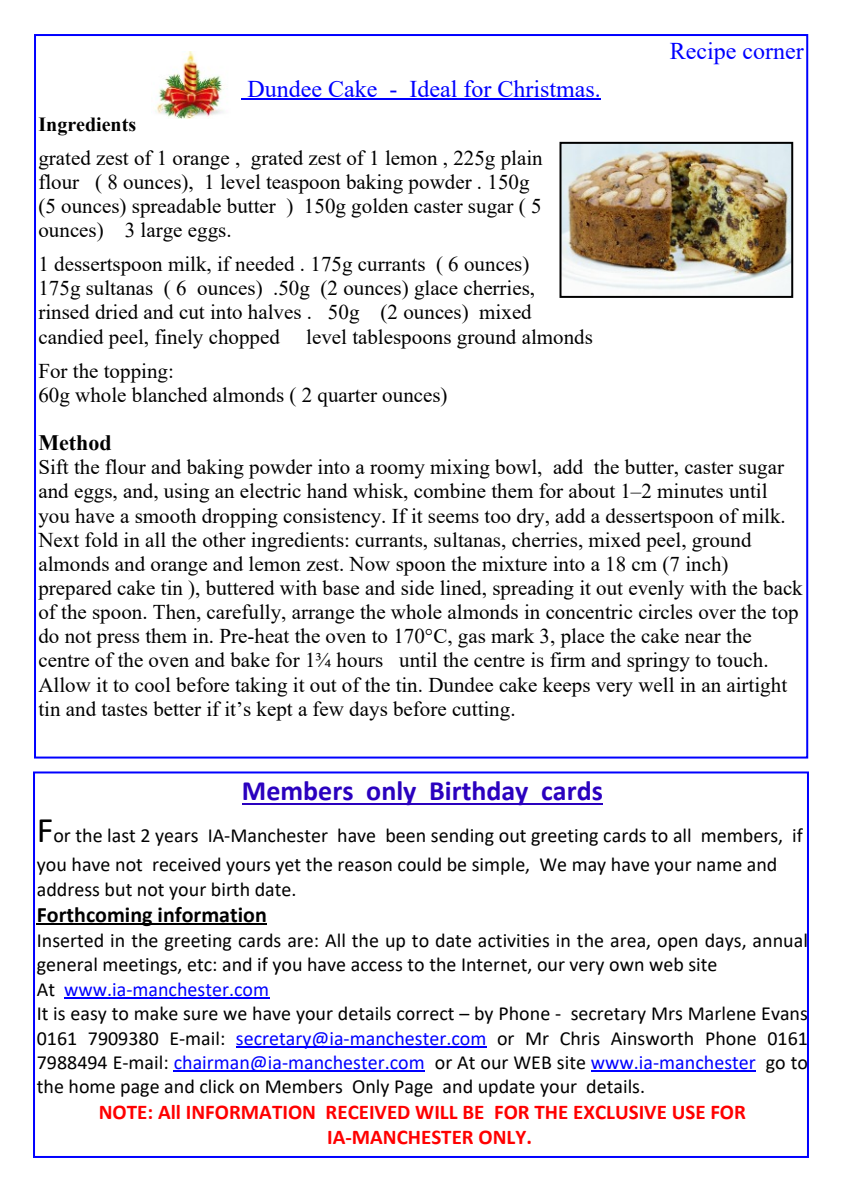
<style>
.page{position:relative;width:842px;height:1191px;background:#fff}
.page>*{position:absolute;margin:0;border:0;box-sizing:border-box;transform-origin:0 0}
.t1{font:700 28px "Calibri";color:#2a01bf}
.t2{font:24px "Times New Roman";color:#00f}
.t3{font:700 22px "Calibri";color:#000}
.t4{font:700 22px "Times New Roman";color:#000}
.t5{font:21px/24.2px "Times New Roman";color:#000}
.t6{font:700 21px/25.6px "Calibri";color:#f00}
.t7{font:20px/24.4px "Calibri";color:#000}
.t8{font:700 20px "Times New Roman";color:#000}
.s1{font-size:36px}
.s2{color:#00f}
</style>
<div class="page">
<hr style="left:241px;top:99px;width:360px;height:1px;background:#00f">
<img style="left:562px;top:145px;width:228px;height:150px">
<div style="left:559px;top:142px;width:234px;height:156px;border:2px solid #000"></div>
<div style="left:33px;top:771px;width:776px;height:387px;border:2px solid #00f"></div>
<hr style="left:242px;top:802px;width:361px;height:2px;background:#2a01bf">
<hr style="left:37px;top:923px;width:230px;height:2px;background:#000">
<hr style="left:64px;top:997px;width:205px;height:1px;background:#00f">
<hr style="left:236px;top:1046px;width:250px;height:1px;background:#00f">
<hr style="left:174px;top:1070px;width:251px;height:2px;background:#00f">
<hr style="left:591px;top:1070px;width:165px;height:2px;background:#00f">
<img style="left:155px;top:51px;width:69px;height:67px">
<p class="t2" style="left:247px;top:80px;width:355px">Dundee Cake - Ideal for Christmas.</p>
<p class="t2" style="left:670px;top:42px;width:135px">Recipe corner</p>
<p class="t8" style="left:38px;top:117px;width:99px">Ingredients</p>
<p class="t5" style="left:38px;top:147px;width:506px">grated zest of 1 orange , grated zest of 1 lemon , 225g plain flour ( 8 ounces), 1 level teaspoon baking powder . 150g (5 ounces) spreadable butter ) 150g golden caster sugar ( 5 ounces) 3 large eggs.</p>
<p class="t5" style="left:38px;top:254px;width:498px">1 dessertspoon milk, if needed . 175g currants ( 6 ounces)<br>175g sultanas ( 6 ounces) .50g (2 ounces) glace cherries, rinsed dried and cut into halves . 50g (2 ounces) mixed candied peel, finely chopped</p>
<p class="t5" style="left:306px;top:326px;width:288px">level tablespoons ground almonds</p>
<p class="t5" style="left:38px;top:360px;width:411px">For the topping:<br>60g whole blanched almonds ( 2 quarter ounces)</p>
<p class="t4" style="left:38px;top:435px;width:75px">Method</p>
<p class="t5" style="left:38px;top:457px;width:766px">Sift the flour and baking powder into a roomy mixing bowl, add the butter, caster sugar and eggs, and, using an electric hand whisk, combine them for about 1–2 minutes until you have a smooth dropping consistency. If it seems too dry, add a dessertspoon of milk.<br>Next fold in all the other ingredients: currants, sultanas, cherries, mixed peel, ground almonds and orange and lemon zest. Now spoon the mixture into a 18 cm (7 inch) prepared cake tin ), buttered with base and side lined, spreading it out evenly with the back of the spoon. Then, carefully, arrange the whole almonds in concentric circles over the top do not press them in. Pre-heat the oven to 170°C, gas mark 3, place the cake near the centre of the oven and bake for 1¾ hours until the centre is firm and springy to touch.<br>Allow it to cool before taking it out of the tin. Dundee cake keeps very well in an airtight tin and tastes better if it’s kept a few days before cutting.</p>
<h1 class="t1" style="left:242px;top:779px;width:362px">Members only Birthday cards</h1>
<p class="t7" style="left:37px;top:823px;width:768px;line-height:28.8px"><span class="s1">F</span>or the last 2 years IA-Manchester have been sending out greeting cards to all members, if you have not received yours yet the reason could be simple, We may have your name and</p>
<p class="t7" style="left:37px;top:878px;width:261px">address but not your birth date.</p>
<p class="t3" style="left:37px;top:905px;width:231px">Forthcoming information</p>
<p class="t7" style="left:37px;top:929px;width:773px">Inserted in the greeting cards are: All the up to date activities in the area, open days, annual general meetings, etc: and if you have access to the Internet, our very own web site<br>At <span class="s2">www.ia-manchester.com<br></span>It is easy to make sure we have your details correct – by Phone - secretary Mrs Marlene Evans 0161 7909380 E-mail: <span class="s2">secretary@ia-manchester.com</span> or Mr Chris Ainsworth Phone 0161<br>7988494 E-mail: <span class="s2">chairman@ia-manchester.com</span> or At our WEB site <span class="s2">www.ia-manchester</span> go to the home page and click on Members Only Page and update your details.</p>
<p class="t6" style="left:327px;top:1100px;width:420px;text-indent:-228px">NOTE: All INFORMATION RECEIVED WILL BE FOR THE EXCLUSIVE USE FOR<br>IA-MANCHESTER ONLY.</p>
</div>
